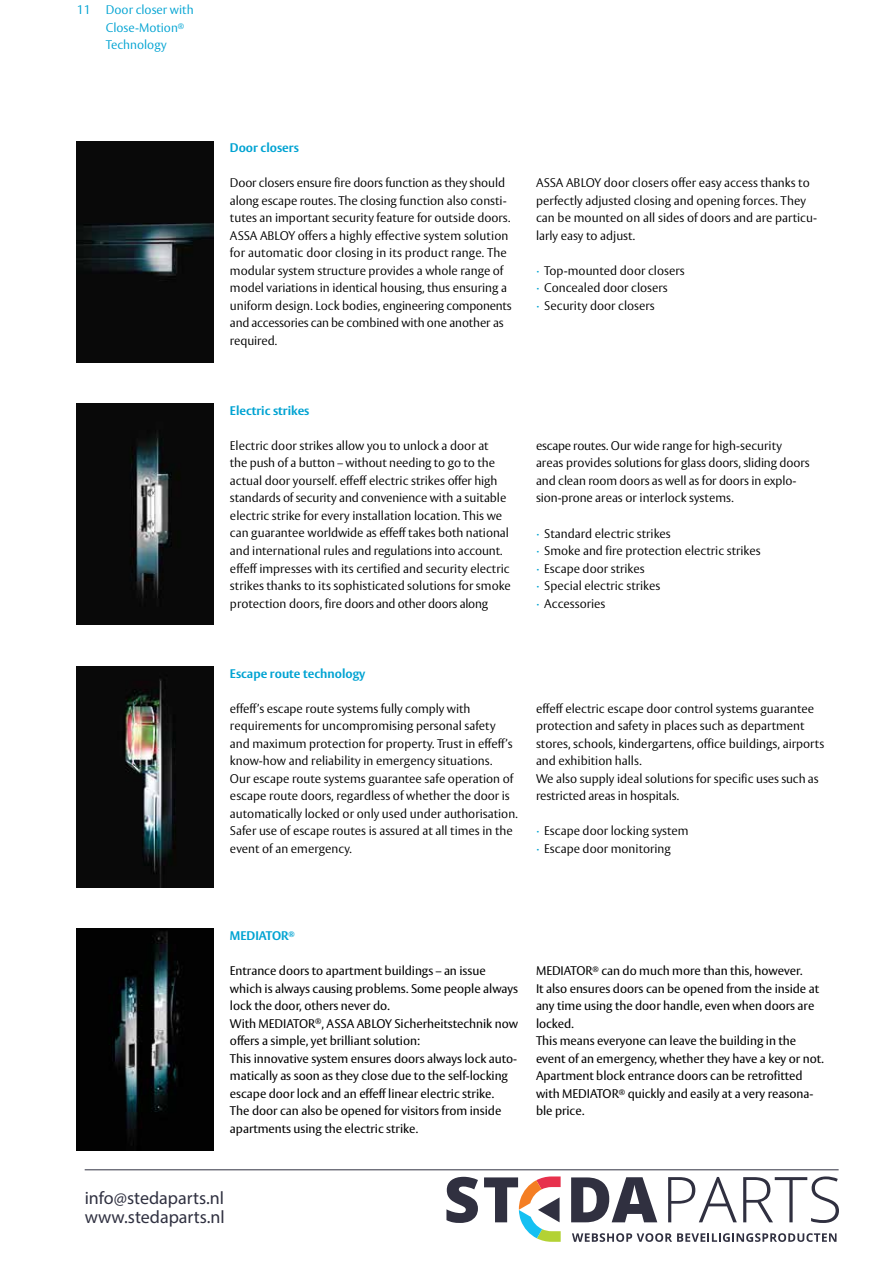
<style>
.page{position:relative;width:893px;height:1263px;background:#fff}
.page>*{position:absolute;margin:0;border:0;box-sizing:border-box;transform-origin:0 0}
.t1{font:18px/19.5px "Myriad Pro";color:#303141}
.t2{font:300 12.45px/17.5px "ASSA Vesta";color:#000}
.t3{font:12.45px/17.5px "ASSA Vesta";letter-spacing:-.005em;color:#000}
.t4{font:700 12.45px "ASSA Vesta";color:#00a3d2}
.t5{font:300 12.45px/17.5px "ASSA Vesta";color:#00a3d2}
.t6{font:7.2px "ASSA Vesta";color:#000}
.t7{font:300 7.2px "ASSA Vesta";color:#00a3d2}
.t8{font:700 7.2px "ASSA Vesta";color:#00a3d2}
.s1{color:#00a3d2}
</style>
<div class="page">
<img style="left:77px;top:666px;width:136px;height:221px">
<img style="left:77px;top:929px;width:136px;height:221px">
<img style="left:77px;top:141px;width:136px;height:221px">
<img style="left:77px;top:404px;width:136px;height:221px">
<svg style="left:572px;top:1233px;width:264px;height:9px"></svg>
<svg style="left:446px;top:1177px;width:32px;height:46px"></svg>
<svg style="left:571px;top:1177px;width:86px;height:45px"></svg>
<svg style="left:668px;top:1177px;width:69px;height:45px"></svg>
<svg style="left:743px;top:1176px;width:96px;height:47px"></svg>
<svg style="left:484px;top:1176px;width:77px;height:66px"></svg>
<hr style="left:85px;top:1169px;width:754px;height:1px;background:#303141">
<p class="t5" style="left:77px;top:2px;width:15px">11</p>
<p class="t5" style="left:106px;top:2px;width:89px">Door closer with</p>
<p class="t5" style="left:106px;top:19px;width:74px">Close-Motion<br>Technology</p>
<p class="t7" style="left:178px;top:21px;width:8px">R</p>
<p class="t4" style="left:230px;top:140px;width:70px">Door closers</p>
<p class="t2" style="left:230px;top:175px;width:277px">Door closers ensure fire doors function as they should</p>
<p class="t2" style="left:230px;top:210px;width:282px">tutes an important security feature for outside doors.</p>
<p class="t2" style="left:230px;top:192px;width:278px">along escape routes. The closing function also consti-</p>
<p class="t2" style="left:230px;top:227px;width:283px">ASSA ABLOY offers a highly effective system solution for automatic door closing in its product range. The modular system structure provides a whole range of model variations in identical housing, thus ensuring a uniform design. Lock bodies, engineering components and accessories can be combined with one another as required.</p>
<p class="t2" style="left:536px;top:175px;width:275px">ASSA ABLOY door closers offer easy access thanks to perfectly adjusted closing and opening forces. They</p>
<p class="t2" style="left:536px;top:227px;width:101px">larly easy to adjust.</p>
<p class="t2" style="left:536px;top:210px;width:283px">can be mounted on all sides of doors and are particu-</p>
<p class="t2" style="left:536px;top:262px;width:150px"><span class="s1">∙</span> Top-mounted door closers <span class="s1">∙</span> Concealed door closers<br><span class="s1">∙</span> Security door closers</p>
<p class="t4" style="left:230px;top:403px;width:81px">Electric strikes</p>
<p class="t2" style="left:230px;top:437px;width:282px">Electric door strikes allow you to unlock a door at<br>the push of a button – without needing to go to the actual door yourself. effeff electric strikes offer high standards of security and convenience with a suitable electric strike for every installation location. This we can guarantee worldwide as effeff takes both national and international rules and regulations into account. effeff impresses with its certified and security electric strikes thanks to its sophisticated solutions for smoke protection doors, fire doors and other doors along</p>
<p class="t2" style="left:536px;top:437px;width:275px">escape routes. Our wide range for high-security areas provides solutions for glass doors, sliding doors</p>
<p class="t2" style="left:536px;top:472px;width:262px">and clean room doors as well as for doors in explo-</p>
<p class="t2" style="left:536px;top:490px;width:199px">sion-prone areas or interlock systems.</p>
<p class="t2" style="left:536px;top:525px;width:226px"><span class="s1">∙</span> Standard electric strikes<br><span class="s1">∙</span> Smoke and fire protection electric strikes <span class="s1">∙</span> Escape door strikes<br><span class="s1">∙</span> Special electric strikes<br><span class="s1">∙</span> Accessories</p>
<p class="t4" style="left:230px;top:665px;width:137px">Escape route technology</p>
<p class="t2" style="left:230px;top:700px;width:289px">effeff s’ escape route systems fully comply with requirements for uncompromising personal safety and maximum protection for property. Trust in effeff s’ know-how and reliability in emergency situations.<br>Our escape route systems guarantee safe operation of escape route doors, regardless of whether the door is automatically locked or only used under authorisation.<br>Safer use of escape routes is assured at all times in the event of an emergency.</p>
<p class="t2" style="left:536px;top:700px;width:290px">effeff electric escape door control systems guarantee protection and safety in places such as department stores, schools, kindergartens, office buildings, airports and exhibition halls.<br>We also supply ideal solutions for specific uses such as restricted areas in hospitals.</p>
<p class="t2" style="left:536px;top:823px;width:154px"><span class="s1">∙</span> Escape door locking system <span class="s1">∙</span> Escape door monitoring</p>
<p class="t8" style="left:289px;top:929px;width:8px">R</p>
<p class="t4" style="left:230px;top:928px;width:60px">MEDIATOR</p>
<p class="t3" style="left:230px;top:962px;width:290px">Entrance doors to apartment buildings – an issue which is always causing problems. Some people always lock the door, others never do.<br>With MEDIATOR ,<sup>®</sup> ASSA ABLOY Sicherheitstechnik now offers a simple, yet brilliant solution:</p>
<p class="t3" style="left:230px;top:1067px;width:280px">matically as soon as they close due to the self-locking</p>
<p class="t3" style="left:230px;top:1050px;width:289px">This innovative system ensures doors always lock auto-</p>
<p class="t3" style="left:230px;top:1085px;width:273px">escape door lock and an effeff linear electric strike.<br>The door can also be opened for visitors from inside apartments using the electric strike.</p>
<p class="t3" style="left:601px;top:962px;width:202px">can do much more than this, however.</p>
<p class="t3" style="left:536px;top:962px;width:289px">MEDIATOR<br>It also ensures doors can be opened from the inside at any time using the door handle, even when doors are locked.<br>This means everyone can leave the building in the event of an emergency, whether they have a key or not.<br>Apartment block entrance doors can be retrofitted</p>
<p class="t3" style="left:536px;top:1102px;width:50px">ble price.</p>
<p class="t6" style="left:593px;top:964px;width:8px">®</p>
<p class="t3" style="left:628px;top:1085px;width:187px">quickly and easily at a very reasona-</p>
<p class="t3" style="left:536px;top:1085px;width:84px">with MEDIATOR</p>
<p class="t6" style="left:619px;top:1087px;width:8px">®</p>
<h1 class="t1" style="left:85px;top:1188px;width:142px">info@stedaparts.nl www.stedaparts.nl</h1>
</div>
